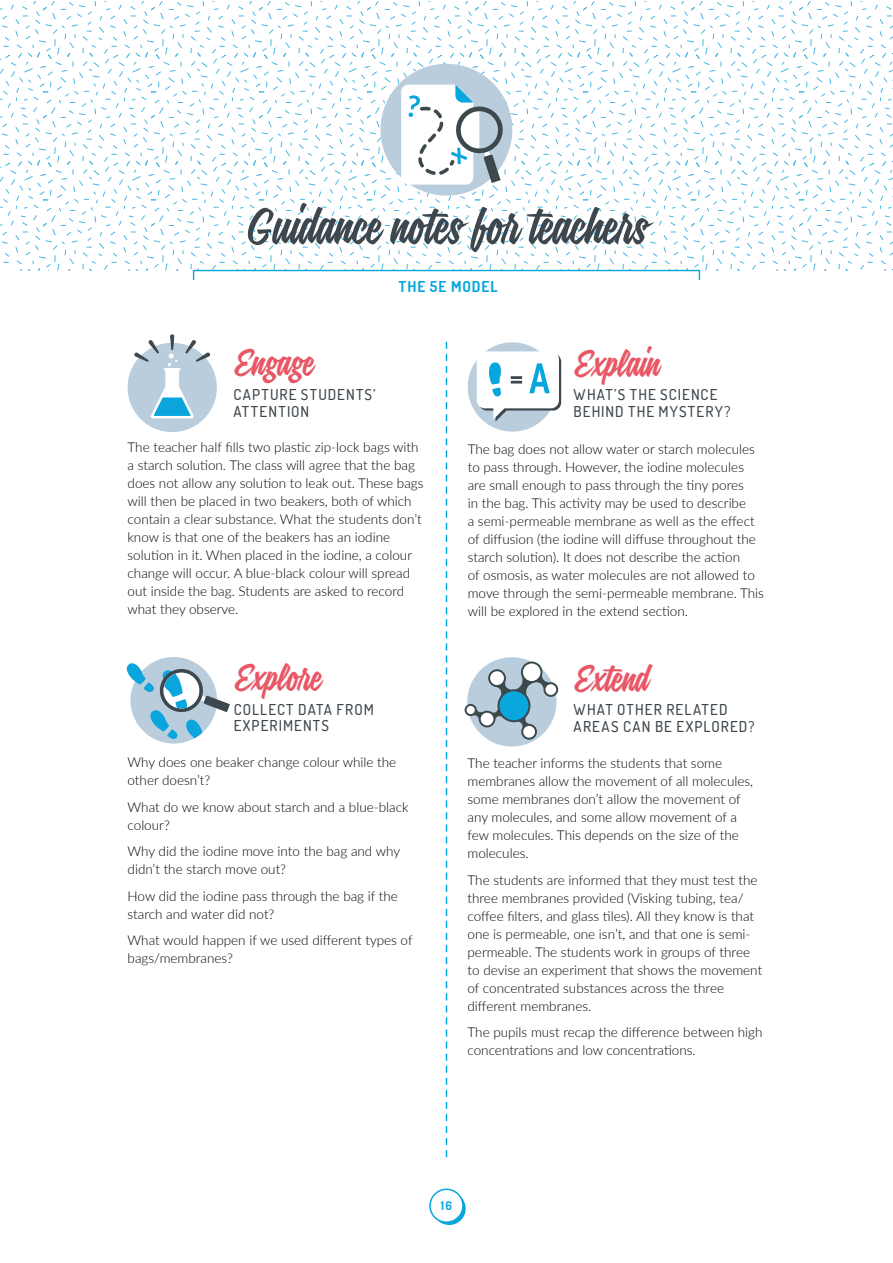
<style>
.page{position:relative;width:893px;height:1263px;background:#fff}
.page>*{position:absolute;margin:0;border:0;box-sizing:border-box;transform-origin:0 0}
.t1{font:64.5px "Signalist";color:#3d474d}
.t2{font:48px "Signalist";color:#e85766}
.t3{font:500 15px/16.5px "Dosis";letter-spacing:.075em;color:#3d474d}
.t4{font:700 15px "Dosis";letter-spacing:.06em;color:#08a6de}
.t5{font:300 13.5px/18px "Lato";color:#000}
.t6{font:700 12px "Dosis";color:#08a6de}
</style>
<div class="page">
<svg style="left:433px;top:1192px;width:33px;height:33px"></svg>
<div style="left:430px;top:1189px;width:33px;height:33px;background:#fff;border-radius:50%"></div>
<div style="left:429px;top:1188px;width:35px;height:35px;border:2px solid #08a6de;border-radius:50%"></div>
<svg style="left:126px;top:660px;width:104px;height:81px"></svg>
<div style="left:468px;top:342px;width:89px;height:90px;background:#b9cddc;border-radius:50%"></div>
<svg style="left:477px;top:351px;width:84px;height:71px"></svg>
<div style="left:467px;top:657px;width:90px;height:89px;background:#b9cddc;border-radius:50%"></div>
<svg style="left:465px;top:661px;width:93px;height:79px"></svg>
<div style="left:490px;top:671px;width:14px;height:14px;background:#fff;border-radius:50%"></div>
<div style="left:523px;top:663px;width:17px;height:18px;background:#fff;border-radius:50%"></div>
<div style="left:545px;top:684px;width:11px;height:11px;background:#fff;border-radius:50%"></div>
<div style="left:499px;top:691px;width:29px;height:29px;background:#07a6dd;border-radius:50%"></div>
<div style="left:523px;top:726px;width:12px;height:12px;background:#fff;border-radius:50%"></div>
<div style="left:481px;top:713px;width:12px;height:12px;background:#fff;border-radius:50%"></div>
<div style="left:467px;top:706px;width:8px;height:8px;background:#fff;border-radius:50%"></div>
<svg style="left:446px;top:342px;width:1px;height:815px"></svg>
<svg style="left:0;top:1px;width:893px;height:270px"></svg>
<div style="left:128px;top:343px;width:89px;height:89px;background:#b9cddc;border-radius:50%"></div>
<svg style="left:134px;top:334px;width:76px;height:84px"></svg>
<h1 class="t1" style="left:246px;top:191px;width:401px">Guidance notes for teachers</h1>
<p class="t4" style="left:398px;top:276px;width:101px">THE 5E MODEL</p>
<h2 class="t2" style="left:233px;top:337px;width:81px">Engage</h2>
<h2 class="t2" style="left:574px;top:337px;width:87px">Explain</h2>
<p class="t3" style="left:233px;top:386px;width:144px">CAPTURE STUDENTS’<br>ATTENTION</p>
<p class="t3" style="left:574px;top:386px;width:158px">WHAT’S THE SCIENCE<br>BEHIND THE MYSTERY?</p>
<p class="t5" style="left:128px;top:438px;width:297px">The teacher half fills two plastic zip-lock bags with a starch solution. The class will agree that the bag does not allow any solution to leak out. These bags will then be placed in two beakers, both of which contain a clear substance. What the students don’t know is that one of the beakers has an iodine solution in it. When placed in the iodine, a colour change will occur. A blue-black colour will spread out inside the bag. Students are asked to record what they observe.</p>
<p class="t5" style="left:468px;top:439px;width:298px">The bag does not allow water or starch molecules to pass through. However, the iodine molecules are small enough to pass through the tiny pores<br>in the bag. This activity may be used to describe<br>a semi-permeable membrane as well as the effect of diffusion (the iodine will diffuse throughout the starch solution). It does not describe the action<br>of osmosis, as water molecules are not allowed to move through the semi-permeable membrane. This will be explored in the extend section.</p>
<h2 class="t2" style="left:234px;top:652px;width:89px">Explore</h2>
<p class="t3" style="left:234px;top:701px;width:142px">COLLECT DATA FROM<br>EXPERIMENTS</p>
<p class="t5" style="left:128px;top:753px;width:270px">Why does one beaker change colour while the other doesn’t?</p>
<p class="t5" style="left:128px;top:797px;width:282px">What do we know about starch and a blue-black colour?</p>
<p class="t5" style="left:128px;top:842px;width:274px">Why did the iodine move into the bag and why didn’t the starch move out?</p>
<p class="t5" style="left:128px;top:886px;width:272px">How did the iodine pass through the bag if the starch and water did not?</p>
<p class="t5" style="left:128px;top:931px;width:287px">What would happen if we used different types of bags/membranes?</p>
<h2 class="t2" style="left:574px;top:652px;width:76px">Extend</h2>
<p class="t3" style="left:574px;top:701px;width:182px">WHAT OTHER RELATED<br>AREAS CAN BE EXPLORED?</p>
<p class="t5" style="left:468px;top:754px;width:287px">The teacher informs the students that some membranes allow the movement of all molecules, some membranes don’t allow the movement of any molecules, and some allow movement of a few molecules. This depends on the size of the molecules.</p>
<p class="t5" style="left:468px;top:871px;width:296px">The students are informed that they must test the three membranes provided (Visking tubing, tea/ coffee filters, and glass tiles). All they know is that one is permeable, one isn’t, and that one is semi&shy;permeable. The students work in groups of three to devise an experiment that shows the movement of concentrated substances across the three different membranes.</p>
<p class="t5" style="left:468px;top:1023px;width:296px">The pupils must recap the difference between high concentrations and low concentrations.</p>
<p class="t6" style="left:441px;top:1198px;width:13px">16</p>
</div>
